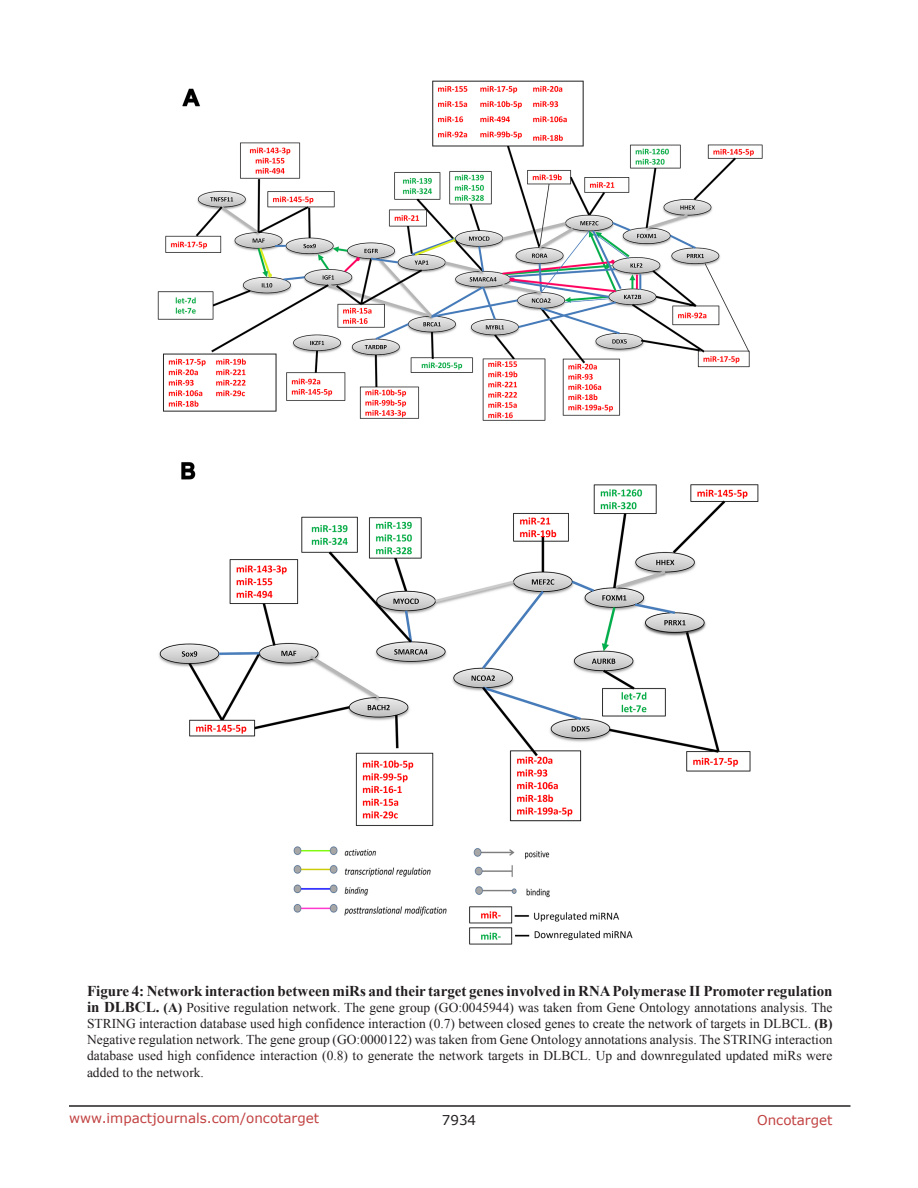
<style>
.page{position:relative;width:918px;height:1188px;background:#fff}
.page>*{position:absolute;margin:0;border:0;box-sizing:border-box;transform-origin:0 0}
.figuretext{font:700 15px "Times New Roman";color:#231f20}
.figuretext-2{font:13.5px/16.2px "Times New Roman";color:#231f20;text-align:justify}
.t1{font:13.5px "Verdana";color:#c24141}
.t2{font:13.5px "Verdana";color:#231f20}
.s1{font-weight:700;font-size:15px}
.s2{font-weight:700}
</style>
<div class="page">
<hr style="left:69px;top:1105px;width:781px;height:2px;background:#231f20">
<img style="left:157px;top:80px;width:606px;height:865px">
<p class="figuretext" style="left:87px;top:980px;width:747px">Figure 4: Network interaction between miRs and their target genes involved in RNA Polymerase II Promoter regulation</p>
<p class="figuretext-2" style="left:87px;top:999px;width:747px"><span class="s1">in DLBCL.</span> <span class="s2">(A)</span> Positive regulation network. The gene group (GO:0045944) was taken from Gene Ontology annotations analysis. The STRING interaction database used high confidence interaction (0.7) between closed genes to create the network of targets in DLBCL. <span class="s2">(B)<br></span>Negative regulation network. The gene group (GO:0000122) was taken from Gene Ontology annotations analysis. The STRING interaction database used high confidence interaction (0.8) to generate the network targets in DLBCL. Up and downregulated updated miRs were added to the network.</p>
<p class="t1" style="left:69px;top:1109px;width:252px">www.impactjournals.com/oncotarget</p>
<p class="t2" style="left:442px;top:1111px;width:36px">7934</p>
<p class="t1" style="left:757px;top:1111px;width:77px">Oncotarget</p>
</div>
